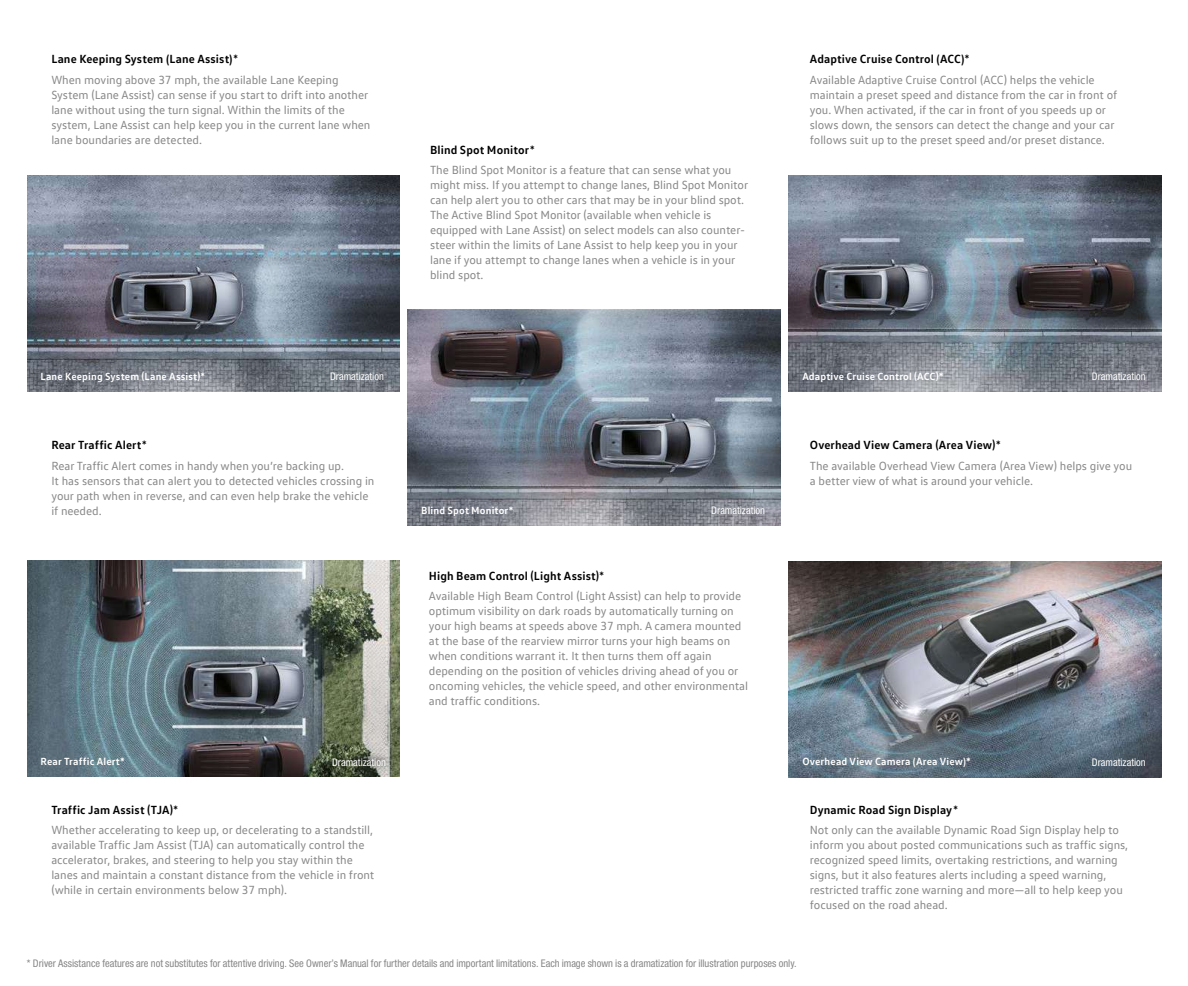
<style>
.page{position:relative;width:1188px;height:986px;background:#fff}
.page>*{position:absolute;margin:0;border:0;box-sizing:border-box;transform-origin:0 0}
.t1{font:12px/15px "VW Text";letter-spacing:-.005em;color:#878787}
.t2{font:condensed 10.5px "Helvetica Neue LT Std";color:#878787}
.t3{font:700 10.5px "VW Text";letter-spacing:.015em;color:#fff}
.t4{font:condensed 10.5px "Helvetica Neue LT Std";color:#fff}
.s1{font-weight:700;color:#000}
.s2{color:#000}
</style>
<div class="page">
<img style="left:27px;top:176px;width:373px;height:216px">
<img style="left:27px;top:560px;width:373px;height:216px">
<img style="left:789px;top:561px;width:373px;height:216px">
<img style="left:789px;top:176px;width:373px;height:216px">
<img style="left:408px;top:309px;width:372px;height:216px">
<svg style="left:326px;top:751px;width:66px;height:21px"></svg>
<p class="t1" style="left:51px;top:49px;width:289px;line-height:20.4px"><span class="s1">Lane Keeping System (Lane Assist)</span><span class="s2">*<br></span>When moving above 37 mph, the available Lane Keeping</p>
<p class="t1" style="left:51px;top:87px;width:321px">System (Lane Assist) can sense if you start to drift into another lane without using the turn signal. Within the limits of the system, Lane Assist can help keep you in the current lane when lane boundaries are detected.</p>
<p class="t1" style="left:430px;top:139px;width:303px;line-height:20.4px"><span class="s1">Blind Spot Monitor</span><span class="s2">*<br></span>The Blind Spot Monitor is a feature that can sense what you</p>
<p class="t1" style="left:430px;top:177px;width:320px">might miss. If you attempt to change lanes, Blind Spot Monitor can help alert you to other cars that may be in your blind spot.<br>The Active Blind Spot Monitor (available when vehicle is equipped with Lane Assist) on select models can also counter&shy;steer within the limits of Lane Assist to help keep you in your lane if you attempt to change lanes when a vehicle is in your blind spot.</p>
<p class="t1" style="left:810px;top:49px;width:286px;line-height:20.4px"><span class="s1">Adaptive Cruise Control (ACC)</span><span class="s2">*<br></span>Available Adaptive Cruise Control (ACC) helps the vehicle</p>
<p class="t1" style="left:810px;top:87px;width:309px">maintain a preset speed and distance from the car in front of you. When activated, if the car in front of you speeds up or slows down, the sensors can detect the change and your car follows suit up to the preset speed and/or preset distance.</p>
<p class="t3" style="left:40px;top:370px;width:166px">Lane Keeping System (Lane Assist)*</p>
<p class="t3" style="left:802px;top:370px;width:143px">Adaptive Cruise Control (ACC)*</p>
<p class="t4" style="left:330px;top:370px;width:55px">Dramatization</p>
<p class="t4" style="left:1092px;top:370px;width:55px">Dramatization</p>
<p class="t1" style="left:51px;top:434px;width:294px;line-height:20.4px"><span class="s1">Rear Traffic Alert</span><span class="s2">*<br></span>Rear Traffic Alert comes in handy when you’re backing up.</p>
<p class="t1" style="left:51px;top:472px;width:325px">It has sensors that can alert you to detected vehicles crossing in your path when in reverse, and can even help brake the vehicle if needed.</p>
<p class="t3" style="left:421px;top:503px;width:94px">Blind Spot Monitor*</p>
<p class="t4" style="left:711px;top:504px;width:55px">Dramatization</p>
<p class="t1" style="left:429px;top:565px;width:314px;line-height:20.4px"><span class="s1">High Beam Control (Light Assist)</span><span class="s2">*<br></span>Available High Beam Control (Light Assist) can help to provide</p>
<p class="t1" style="left:429px;top:603px;width:321px">optimum visibility on dark roads by automatically turning on your high beams at speeds above 37 mph. A camera mounted at the base of the rearview mirror turns your high beams on when conditions warrant it. It then turns them off again depending on the position of vehicles driving ahead of you or oncoming vehicles, the vehicle speed, and other environmental and traffic conditions.</p>
<p class="t1" style="left:810px;top:434px;width:324px;line-height:20.4px"><span class="s1">Overhead View Camera (Area View)</span><span class="s2">*<br></span>The available Overhead View Camera (Area View) helps give you</p>
<p class="t1" style="left:810px;top:472px;width:225px">a better view of what is around your vehicle.</p>
<p class="t3" style="left:40px;top:755px;width:86px">Rear Traffic Alert*</p>
<p class="t3" style="left:802px;top:755px;width:170px">Overhead View Camera (Area View)*</p>
<p class="t4" style="left:332px;top:755px;width:55px">Dramatization</p>
<p class="t4" style="left:1092px;top:755px;width:55px">Dramatization</p>
<p class="t1" style="left:51px;top:799px;width:323px;line-height:20.4px"><span class="s1">Traffic Jam Assist (TJA)</span><span class="s2">*<br></span>Whether accelerating to keep up, or decelerating to a standstill,</p>
<p class="t1" style="left:51px;top:837px;width:325px">available Traffic Jam Assist (TJA) can automatically control the accelerator, brakes, and steering to help you stay within the lanes and maintain a constant distance from the vehicle in front (while in certain environments below 37 mph).</p>
<p class="t1" style="left:810px;top:799px;width:311px;line-height:20.4px"><span class="s1">Dynamic Road Sign Display</span><span class="s2">*<br></span>Not only can the available Dynamic Road Sign Display help to</p>
<p class="t1" style="left:810px;top:837px;width:320px">inform you about posted communications such as traffic signs, recognized speed limits, overtaking restrictions, and warning signs, but it also features alerts including a speed warning, restricted traffic zone warning and more—all to help keep you focused on the road ahead.</p>
<p class="t2" style="left:27px;top:956px;width:771px">* Driver Assistance features are not substitutes for attentive driving. See Owner’s Manual for further details and important limitations. Each image shown is a dramatization for illustration purposes only.</p>
</div>
